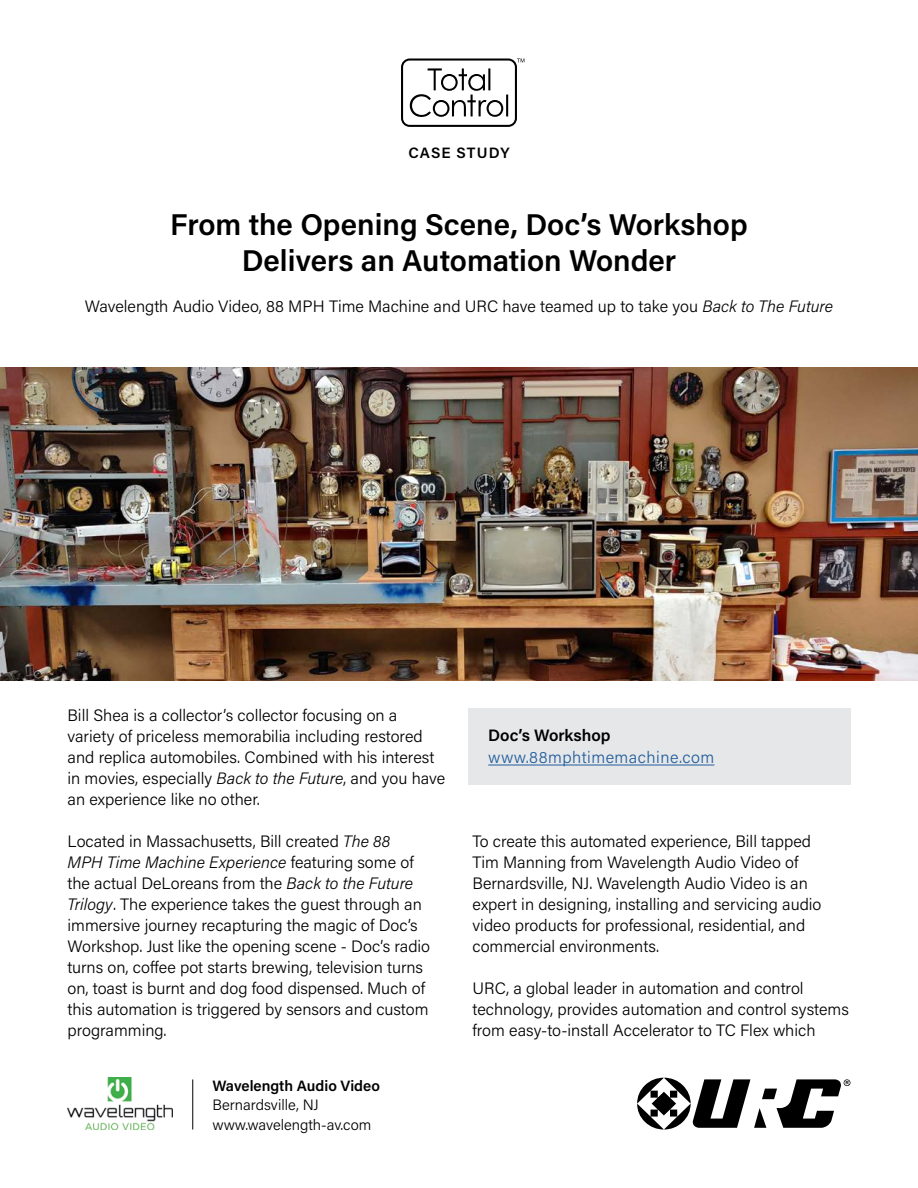
<style>
.page{position:relative;width:918px;height:1188px;background:#fff}
.page>*{position:absolute;margin:0;border:0;box-sizing:border-box;transform-origin:0 0}
.t1{font:600 30px "Acumin Pro";color:#000}
.t2{font:300 16.5px/21px "Acumin Pro";color:#000}
.t3{font:300 16.5px "Acumin Pro";letter-spacing:.03em;color:#215e9e}
.t4{font:600 16.5px "Acumin Pro";color:#000}
.t5{font:300 15px "Acumin Pro";color:#000}
.t6{font:600 15px "Acumin Pro";color:#000}
.t7{font:600 15px "Acumin Pro";letter-spacing:.065em;color:#000}
.s1{font-style:italic}
</style>
<div class="page">
<svg style="left:401px;top:59px;width:123px;height:68px"></svg>
<svg style="left:637px;top:1078px;width:213px;height:52px"></svg>
<hr style="left:192px;top:1079px;width:1px;height:51px;background:#000">
<img style="left:68px;top:1078px;width:104px;height:51px">
<div style="left:468px;top:708px;width:382px;height:77px;background:#e6e7e8"></div>
<hr style="left:488px;top:765px;width:226px;height:1px;background:#215e9e">
<img style="left:0;top:368px;width:918px;height:313px">
<p class="t7" style="left:408px;top:142px;width:103px">CASE STUDY</p>
<p class="t1" style="left:170px;top:204px;width:579px">From the Opening Scene, Doc’s Workshop</p>
<p class="t1" style="left:242px;top:240px;width:436px">Delivers an Automation Wonder</p>
<p class="t2" style="left:85px;top:295px;width:750px">Wavelength Audio Video, 88 MPH Time Machine and URC have teamed up to take you <span class="s1">Back to The Future</span></p>
<p class="t2" style="left:68px;top:704px;width:379px">Bill Shea is a collector’s collector focusing on a variety of priceless memorabilia including restored and replica automobiles. Combined with his interest in movies, especially <span class="s1">Back to the Future</span>, and you have an experience like no other.</p>
<p class="t2" style="left:68px;top:830px;width:364px">Located in Massachusetts, Bill created <span class="s1">The 88<br>MPH Time Machine Experience</span> featuring some of the actual DeLoreans from the <span class="s1">Back to the Future Trilogy</span>. The experience takes the guest through an immersive journey recapturing the magic of Doc’s Workshop. Just like the opening scene - Doc’s radio turns on, coffee pot starts brewing, television turns on, toast is burnt and dog food dispensed. Much of this automation is triggered by sensors and custom programming.</p>
<p class="t2" style="left:472px;top:830px;width:351px">To create this automated experience, Bill tapped Tim Manning from Wavelength Audio Video of Bernardsville, NJ. Wavelength Audio Video is an expert in designing, installing and servicing audio video products for professional, residential, and commercial environments.</p>
<p class="t4" style="left:488px;top:724px;width:124px">Doc’s Workshop</p>
<p class="t3" style="left:488px;top:746px;width:228px">www.88mphtimemachine.com</p>
<p class="t2" style="left:472px;top:977px;width:378px">URC, a global leader in automation and control technology, provides automation and control systems from easy-to-install Accelerator to TC Flex which</p>
<p class="t6" style="left:213px;top:1075px;width:169px">Wavelength Audio Video</p>
<p class="t5" style="left:213px;top:1094px;width:108px">Bernardsville, NJ</p>
<p class="t5" style="left:213px;top:1114px;width:160px">www.wavelength-av.com</p>
</div>
